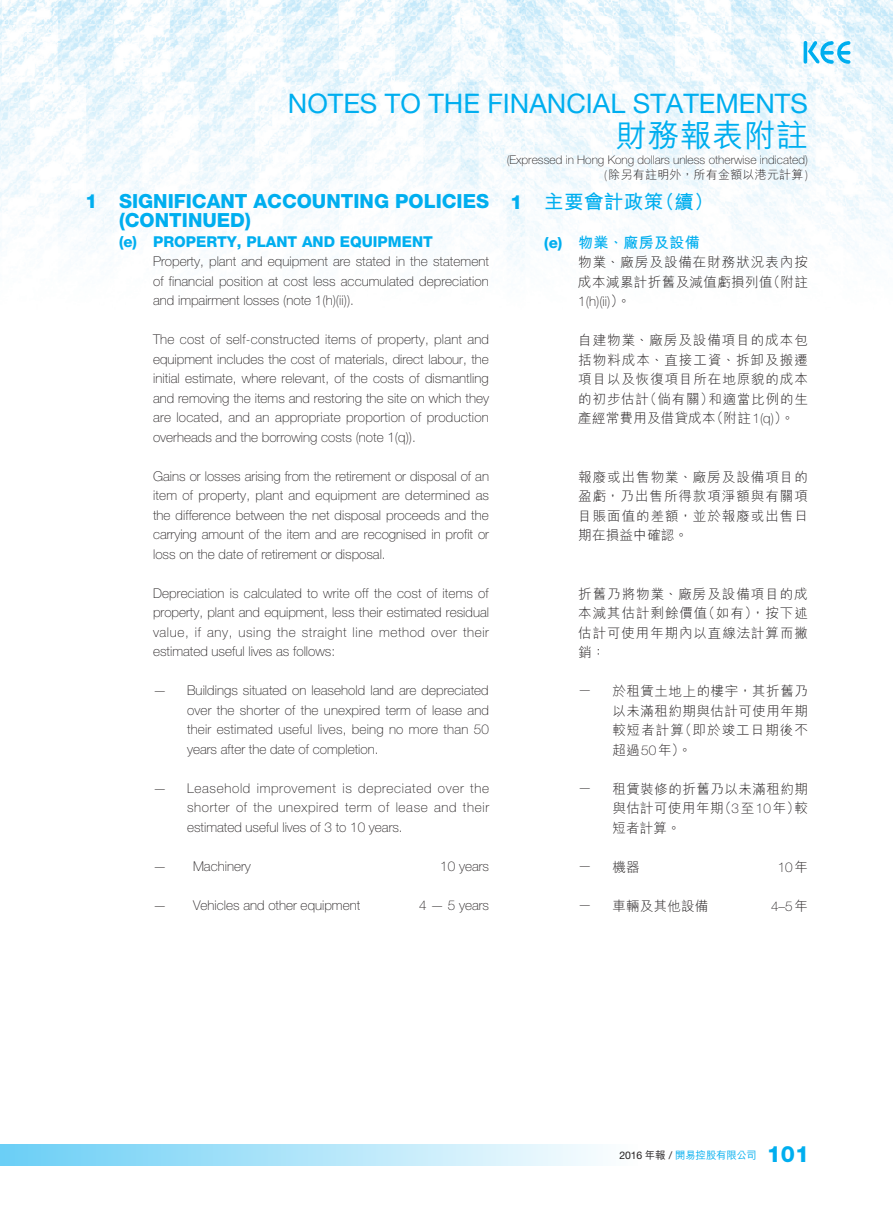
<style>
.page{position:relative;width:893px;height:1212px;background:#fff}
.page>*{position:absolute;margin:0;border:0;box-sizing:border-box;transform-origin:0 0}
.t1{font:500 31.5px "M Hei HK";letter-spacing:.02em;color:#00aeef}
.t2{font:27px "Helvetica Neue LT Std";color:#00aeef}
.t3{font:800 22.5px "Helvetica Neue LT Std";color:#00aeef}
._01_H1_E{font:800 19.5px/19.5px "Helvetica Neue LT Std";color:#00aeef}
._001_H1_C{font:700 19.5px "M Hei HK";letter-spacing:.02em;color:#00aeef}
._02_H2_E{font:800 15px "Helvetica Neue LT Std";color:#00aeef}
._002_H2_C{font:700 15px "M Hei HK";letter-spacing:.02em;color:#00aeef}
._00_txt_E{font:100 13.5px/19.5px "Helvetica Neue LT Std";color:#231f20;text-align:justify}
._000_txt_C{font:300 13.5px/19.5px "M Hei HK";letter-spacing:.065em;color:#231f20;text-align:justify}
._000_txt_C-2{font:300 13.5px "M Hei HK";letter-spacing:.02em;color:#231f20}
._000_txt_C-3{font:100 13.5px "Helvetica Neue LT Std";color:#231f20}
.t4{font:100 12px "Helvetica Neue LT Std";color:#231f20}
.t5{font:300 12px "M Hei HK";letter-spacing:.02em;color:#231f20}
.t6{font:500 10.5px "M Hei HK";letter-spacing:-.025em;color:#00aeef}
.s1{font-family:"Helvetica Neue LT Std";font-weight:100}
.s2{font-family:"Helvetica Neue LT Std";font-weight:800}
.s3{font-family:"M Hei HK";font-weight:300}
.s4{font-family:"Helvetica Neue LT Std";font-weight:400;color:#231f20}
.s5{color:#231f20}
</style>
<div class="page">
<img style="left:0;top:0;width:893px;height:272px">
<div style="left:0;top:1144px;width:638px;height:22px;background:linear-gradient(to right,#6acef6,#fdfefe)"></div>
<svg style="left:808px;top:41px;width:43px;height:23px"></svg>
<svg style="left:803px;top:41px;width:4px;height:23px"></svg>
<h2 class="t2" style="left:288px;top:87px;width:521px">NOTES TO THE FINANCIAL STATEMENTS</h2>
<h1 class="t1" style="left:616px;top:113px;width:194px">財務報表附註</h1>
<p class="t4" style="left:507px;top:153px;width:303px">(Expressed in Hong Kong dollars unless otherwise indicated)</p>
<p class="t5" style="left:604px;top:169px;width:205px"><span class="s1">(</span>除另有註明外，所有金額以港元計算<span class="s1">)</span></p>
<p class="_01_H1_E" style="left:119px;top:191px;width:371px;text-indent:-34px">1 SIGNIFICANT ACCOUNTING POLICIES (CONTINUED)</p>
<p class="_02_H2_E" style="left:119px;top:232px;width:315px">(e) PROPERTY, PLANT AND EQUIPMENT</p>
<p class="_00_txt_E" style="left:153px;top:251px;width:337px">Property, plant and equipment are stated in the statement of financial position at cost less accumulated depreciation and impairment losses (note 1(h)(ii)).</p>
<p class="_00_txt_E" style="left:153px;top:329px;width:337px">The cost of self-constructed items of property, plant and equipment includes the cost of materials, direct labour, the initial estimate, where relevant, of the costs of dismantling and removing the items and restoring the site on which they are located, and an appropriate proportion of production overheads and the borrowing costs (note 1(q)).</p>
<p class="_00_txt_E" style="left:153px;top:466px;width:338px">Gains or losses arising from the retirement or disposal of an item of property, plant and equipment are determined as the difference between the net disposal proceeds and the carrying amount of the item and are recognised in profit or loss on the date of retirement or disposal.</p>
<p class="_00_txt_E" style="left:153px;top:583px;width:337px">Depreciation is calculated to write off the cost of items of property, plant and equipment, less their estimated residual value, if any, using the straight line method over their estimated useful lives as follows:</p>
<p class="_00_txt_E" style="left:187px;top:680px;width:304px;text-indent:-34px">— Buildings situated on leasehold land are depreciated over the shorter of the unexpired term of lease and their estimated useful lives, being no more than 50 years after the date of completion.</p>
<p class="_00_txt_E" style="left:187px;top:778px;width:303px;text-indent:-34px">— Leasehold improvement is depreciated over the shorter of the unexpired term of lease and their estimated useful lives of 3 to 10 years.</p>
<p class="_00_txt_E" style="left:153px;top:856px;width:99px">— Machinery</p>
<p class="_00_txt_E" style="left:440px;top:856px;width:50px">10 years</p>
<p class="_00_txt_E" style="left:153px;top:895px;width:209px">— Vehicles and other equipment</p>
<p class="_00_txt_E" style="left:419px;top:895px;width:71px">4 — 5 years</p>
<p class="_001_H1_C" style="left:510px;top:187px;width:205px"><span class="s2">1</span> 主要會計政策（續）</p>
<p class="_002_H2_C" style="left:544px;top:231px;width:157px"><span class="s2">(e)</span> 物業、廠房及設備</p>
<p class="_000_txt_C" style="left:578px;top:252px;width:231px">物業、廠房及設備在財務狀況表內按成本減累計折舊及減值虧損列值（附註<span class="s1">1(h)(ii)</span>）。</p>
<p class="_000_txt_C" style="left:578px;top:330px;width:231px">自建物業、廠房及設備項目的成本包括物料成本、直接工資、拆卸及搬遷項目以及恢復項目所在地原貌的成本的初步估計（倘有關）和適當比例的生產經常費用及借貸成本（附註<span class="s1">1(q)</span>）。</p>
<p class="_000_txt_C" style="left:578px;top:467px;width:231px">報廢或出售物業、廠房及設備項目的盈虧，乃出售所得款項淨額與有關項目賬面值的差額，並於報廢或出售日期在損益中確認。</p>
<p class="_000_txt_C" style="left:578px;top:584px;width:231px">折舊乃將物業、廠房及設備項目的成本減其估計剩餘價值（如有），按下述估計可使用年期內以直線法計算而撇銷：</p>
<p class="_000_txt_C" style="left:612px;top:681px;width:197px;text-indent:-34px"><sup>—</sup> 於租賃土地上的樓宇，其折舊乃以未滿租約期與估計可使用年期較短者計算（即於竣工日期後不超過<span class="s1">50</span>年）。</p>
<p class="_000_txt_C" style="left:612px;top:779px;width:197px;text-indent:-34px"><sup>—</sup> 租賃裝修的折舊乃以未滿租約期與估計可使用年期（<span class="s1">3</span>至<span class="s1">10</span>年）較短者計算。</p>
<p class="_000_txt_C" style="left:578px;top:857px;width:63px"><sup>—</sup> 機器</p>
<p class="_000_txt_C-3" style="left:778px;top:859px;width:32px">10<span class="s3">年</span></p>
<p class="_000_txt_C-2" style="left:578px;top:899px;width:132px"><sup>—</sup> 車輛及其他設備</p>
<p class="_000_txt_C-3" style="left:771px;top:898px;width:38px">4–5<span class="s3">年</span></p>
<p class="t6" style="left:619px;top:1147px;width:139px"><span class="s4">2016</span> <span class="s5">年報</span> <span class="s4">/</span> 開易控股有限公司</p>
<h3 class="t3" style="left:767px;top:1140px;width:44px">101</h3>
</div>
